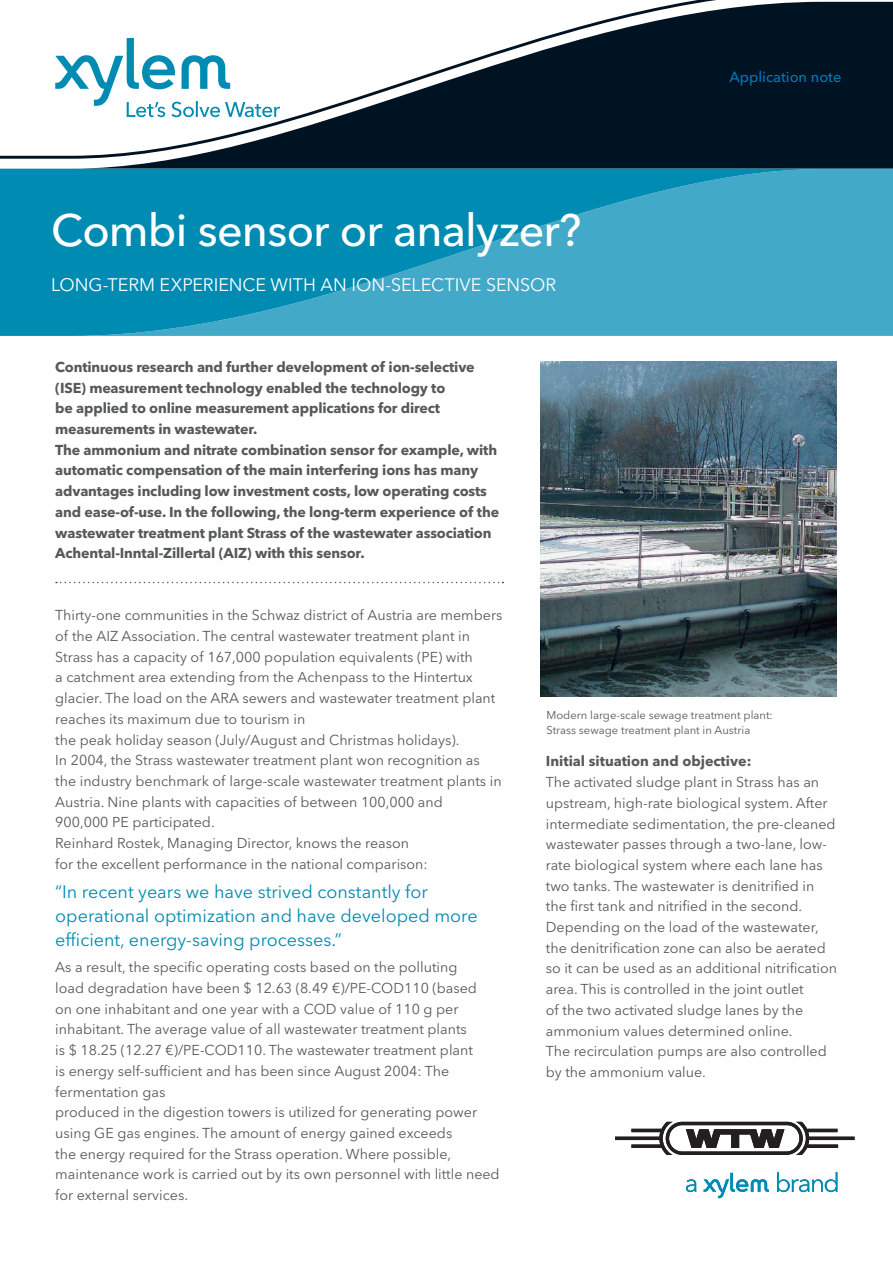
<style>
.page{position:relative;width:893px;height:1263px;background:#fff}
.page>*{position:absolute;margin:0;border:0;box-sizing:border-box;transform-origin:0 0}
.CS_Headline{font:500 45px "Avenir Next LT Pro";letter-spacing:-.02em;color:#fff}
.CS_Call-out{font:18px/24px "Avenir Next LT Pro";color:#008bb3}
.CS_Headline-2{font:18px "Avenir Next LT Pro";color:#fff}
.Body_text{font:500 14.7px "Avenir Next LT Pro";color:#0076be}
.Body_text-2{font:14.25px/20.7px "Avenir Next LT Pro";color:#57585a}
.Body_text-3{font:700 14.25px/20.7px "Avenir Next LT Pro";letter-spacing:-.01em;color:#57585a}
.small_body_text{font:11.25px/15px "Avenir Next LT Pro";color:#57585a}
</style>
<div class="page">
<svg style="left:70px;top:160px;width:823px;height:9px;background:#192e3d"></svg>
<svg style="left:0;top:169px;width:893px;height:167px;background:#2099bd"></svg>
<svg style="left:0;top:0;width:893px;height:160px"></svg>
<svg style="left:55px;top:38px;width:225px;height:79px"></svg>
<img style="left:540px;top:361px;width:297px;height:336px">
<svg style="left:615px;top:1122px;width:239px;height:33px"></svg>
<svg style="left:686px;top:1179px;width:10px;height:13px"></svg>
<svg style="left:777px;top:1172px;width:60px;height:20px"></svg>
<svg style="left:704px;top:1173px;width:65px;height:25px"></svg>
<svg style="left:56px;top:582px;width:447px;height:1px"></svg>
<p class="CS_Headline" style="left:51px;top:203px;width:532px">Combi sensor or analyzer?</p>
<p class="CS_Headline-2" style="left:51px;top:274px;width:507px">LONG-TERM EXPERIENCE WITH AN ION-SELECTIVE SENSOR</p>
<p class="Body_text-3" style="left:55px;top:356px;width:421px">Continuous research and further development of ion-selective</p>
<p class="Body_text-3" style="left:55px;top:377px;width:392px">(ISE) measurement technology enabled the technology to be applied to online measurement applications for direct measurements in wastewater.</p>
<p class="Body_text-3" style="left:55px;top:439px;width:443px">The ammonium and nitrate combination sensor for example, with</p>
<p class="Body_text-3" style="left:55px;top:460px;width:445px">automatic compensation of the main interfering ions has many advantages including low investment costs, low operating costs and ease-of-use. In the following, the long-term experience of the wastewater treatment plant Strass of the wastewater association Achental-Inntal-Zillertal (AIZ) with this sensor.</p>
<p class="Body_text" style="left:729px;top:68px;width:114px">Application note</p>
<p class="Body_text-2" style="left:55px;top:605px;width:449px">Thirty-one communities in the Schwaz district of Austria are members of the AIZ Association. The central wastewater treatment plant in Strass has a capacity of 167,000 population equivalents (PE) with<br>a catchment area extending from the Achenpass to the Hintertux glacier. The load on the ARA sewers and wastewater treatment plant reaches its maximum due to tourism in</p>
<p class="Body_text-2" style="left:55px;top:729px;width:406px">the peak holiday season (July/August and Christmas holidays).</p>
<p class="Body_text-2" style="left:55px;top:750px;width:448px">In 2004, the Strass wastewater treatment plant won recognition as the industry benchmark of large-scale wastewater treatment plants in Austria. Nine plants with capacities of between 100,000 and<br>900,000 PE participated.</p>
<p class="Body_text-2" style="left:55px;top:833px;width:355px">Reinhard Rostek, Managing Director, knows the reason</p>
<p class="Body_text-2" style="left:55px;top:853px;width:374px">for the excellent performance in the national comparison:</p>
<p class="CS_Call-out" style="left:55px;top:880px;width:424px">“In recent years we have strived constantly for operational optimization and have developed more efficient, energy-saving processes.”</p>
<p class="Body_text-2" style="left:55px;top:957px;width:404px">As a result, the specific operating costs based on the polluting</p>
<p class="Body_text-2" style="left:55px;top:978px;width:423px">load degradation have been $ 12.63 (8.49 €)/PE-COD110 (based on one inhabitant and one year with a COD value of 110 g per inhabitant. The average value of all wastewater treatment plants is $ 18.25 (12.27 €)/PE-COD110. The wastewater treatment plant is energy self-sufficient and has been since August 2004: The fermentation gas</p>
<p class="Body_text-2" style="left:55px;top:1102px;width:446px">produced in the digestion towers is utilized for generating power using GE gas engines. The amount of energy gained exceeds<br>the energy required for the Strass operation. Where possible, maintenance work is carried out by its own personnel with little need for external services.</p>
<p class="small_body_text" style="left:546px;top:707px;width:228px">Modern large-scale sewage treatment plant:<br>Strass sewage treatment plant in Austria</p>
<p class="Body_text-3" style="left:546px;top:751px;width:207px">Initial situation and objective:</p>
<p class="Body_text-2" style="left:546px;top:772px;width:291px">The activated sludge plant in Strass has an upstream, high-rate biological system. After intermediate sedimentation, the pre-cleaned wastewater passes through a two-lane, low&shy;rate biological system where each lane has two tanks. The wastewater is denitrified in the first tank and nitrified in the second.<br>Depending on the load of the wastewater, the denitrification zone can also be aerated</p>
<p class="Body_text-2" style="left:546px;top:958px;width:293px">so it can be used as an additional nitrification</p>
<p class="Body_text-2" style="left:546px;top:979px;width:259px;text-align:justify">area. This is controlled in the joint outlet of the two activated sludge lanes by the ammonium values determined online.</p>
<p class="Body_text-2" style="left:546px;top:1041px;width:283px">The recirculation pumps are also controlled by the ammonium value.</p>
</div>
